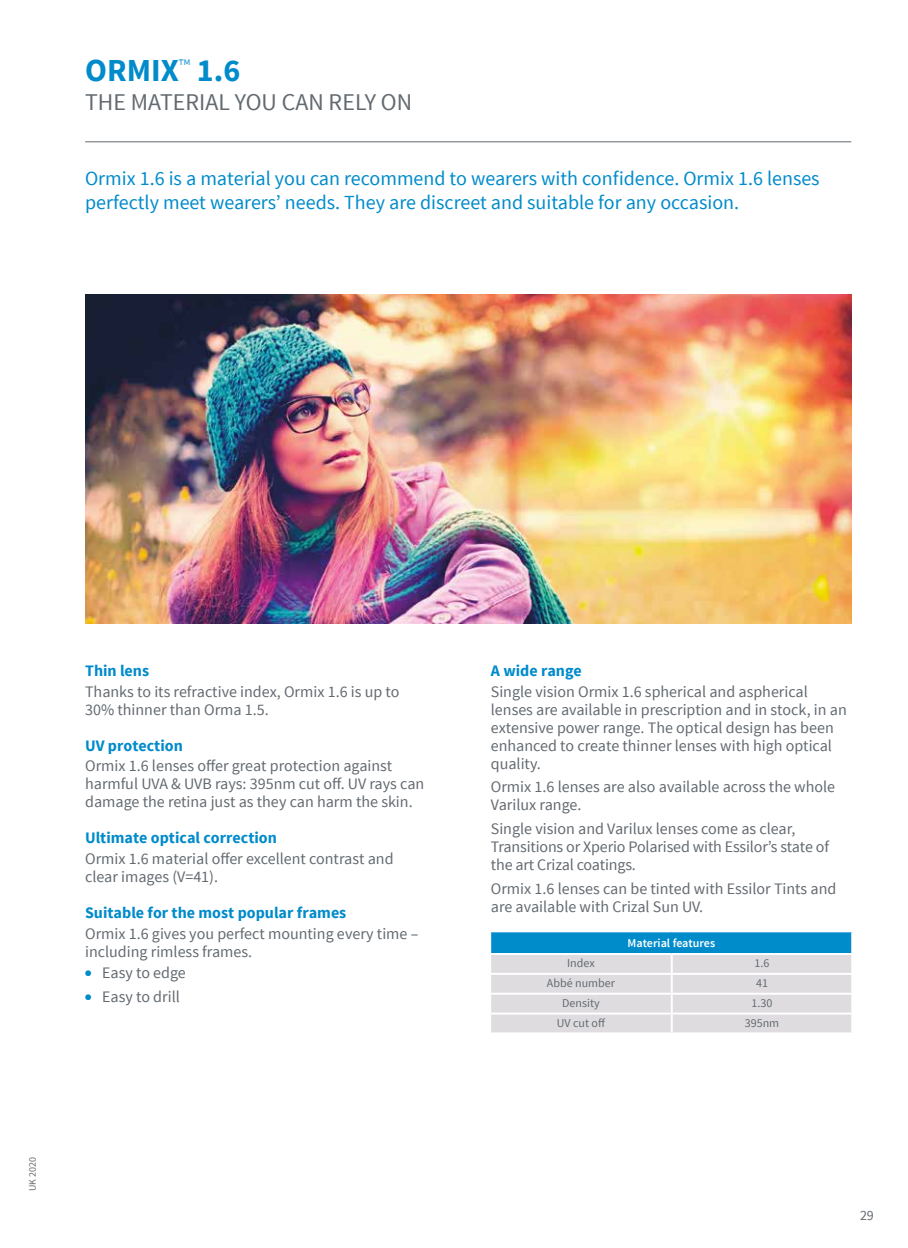
<style>
.page{position:relative;width:908px;height:1248px;background:#fff}
.page>*{position:absolute;margin:0;border:0;box-sizing:border-box;transform-origin:0 0}
.t1{font:700 32px "Source Sans Pro";color:#008bcb}
.t2{font:24px "Source Sans Pro";color:#636a70}
.t3{font:20px/24px "Source Sans Pro";color:#008bcb}
.t4{font:16px/18px "Source Sans Pro";color:#636a70}
.t5{font:700 16px "Source Sans Pro";color:#008bcb}
.t6{font:14px "Source Sans Pro";color:#636a70}
.t7{font:12px "Source Sans Pro";color:#636a70}
.t8{font:600 12px "Source Sans Pro";color:#fff}
.t9{font:10px "Source Sans Pro";color:#636a70}
.s1{color:#008bcb}
</style>
<div class="page">
<hr style="left:85px;top:141px;width:765px;height:1px;background:#636a70">
<img style="left:85px;top:295px;width:765px;height:329px">
<svg style="left:490px;top:931px;width:362px;height:101px;background:#b4cede"></svg>
<h1 class="t1" style="left:85px;top:50px;width:157px">ORMIX<sup>™</sup> 1.6</h1>
<h2 class="t2" style="left:85px;top:87px;width:328px">THE MATERIAL YOU CAN RELY ON</h2>
<p class="t3" style="left:85px;top:167px;width:735px">Ormix 1.6 is a material you can recommend to wearers with confidence. Ormix 1.6 lenses perfectly meet wearers’ needs. They are discreet and suitable for any occasion.</p>
<p class="t5" style="left:85px;top:660px;width:66px">Thin lens</p>
<p class="t4" style="left:85px;top:682px;width:316px">Thanks to its refractive index, Ormix 1.6 is up to<br>30% thinner than Orma 1.5.</p>
<p class="t5" style="left:85px;top:735px;width:99px">UV protection</p>
<p class="t4" style="left:85px;top:757px;width:340px">Ormix 1.6 lenses offer great protection against harmful UVA &amp; UVB rays: 395nm cut off. UV rays can damage the retina just as they can harm the skin.</p>
<p class="t5" style="left:85px;top:827px;width:193px">Ultimate optical correction</p>
<p class="t4" style="left:85px;top:850px;width:310px">Ormix 1.6 material offer excellent contrast and clear images (V=41).</p>
<p class="t5" style="left:85px;top:902px;width:263px">Suitable for the most popular frames</p>
<p class="t4" style="left:85px;top:925px;width:334px">Ormix 1.6 gives you perfect mounting every time – including rimless frames.</p>
<p class="t4" style="left:85px;top:963px;width:102px"><span class="s1">●</span> Easy to edge</p>
<p class="t4" style="left:85px;top:987px;width:96px"><span class="s1">●</span> Easy to drill</p>
<p class="t9" style="left:26px;top:1191px;width:36px;rotate:-90deg">UK 2020</p>
<p class="t5" style="left:490px;top:660px;width:92px">A wide range</p>
<p class="t4" style="left:490px;top:682px;width:357px">Single vision Ormix 1.6 spherical and aspherical lenses are available in prescription and in stock, in an extensive power range. The optical design has been enhanced to create thinner lenses with high optical quality.</p>
<p class="t4" style="left:490px;top:778px;width:345px">Ormix 1.6 lenses are also available across the whole<br>Varilux range.</p>
<p class="t4" style="left:490px;top:819px;width:339px">Single vision and Varilux lenses come as clear,<br>Transitions or Xperio Polarised with Essilor’s state of the art Crizal coatings.</p>
<p class="t4" style="left:490px;top:879px;width:347px">Ormix 1.6 lenses can be tinted with Essilor Tints and are available with Crizal Sun UV.</p>
<p class="t8" style="left:627px;top:934px;width:89px">Material features</p>
<p class="t7" style="left:567px;top:955px;width:29px">Index</p>
<p class="t7" style="left:754px;top:955px;width:16px">1.6</p>
<p class="t7" style="left:546px;top:975px;width:69px">Abbé number</p>
<p class="t7" style="left:755px;top:975px;width:13px">41</p>
<p class="t7" style="left:562px;top:995px;width:39px">Density</p>
<p class="t7" style="left:751px;top:995px;width:22px">1.30</p>
<p class="t7" style="left:556px;top:1015px;width:50px">UV cut off</p>
<p class="t7" style="left:744px;top:1015px;width:36px">395nm</p>
<p class="t6" style="left:859px;top:1206px;width:15px">29</p>
</div>
